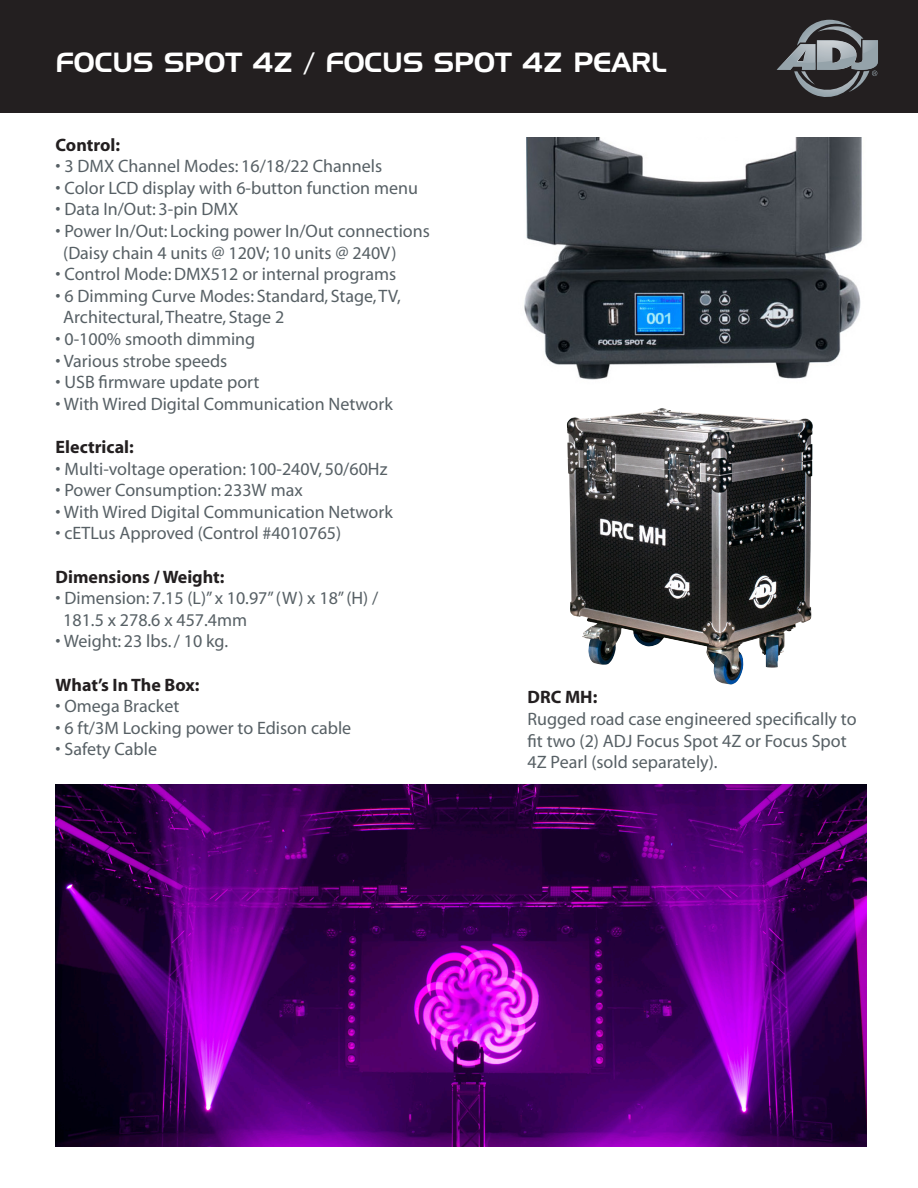
<style>
.page{position:relative;width:918px;height:1188px;background:#fff}
.page>*{position:absolute;margin:0;border:0;box-sizing:border-box;transform-origin:0 0}
.t1{font:27px "Handel Gothic BT";color:#fff}
.t2{font:18px/21.6px "Myriad";color:#576065}
.t3{font:700 18px "Myriad";color:#231f20}
</style>
<div class="page">
<div style="left:0;top:0;width:918px;height:113px;background:#231f20"></div>
<svg style="left:777px;top:20px;width:101px;height:77px"></svg>
<img style="left:524px;top:137px;width:338px;height:243px">
<img style="left:566px;top:409px;width:247px;height:276px">
<img style="left:56px;top:784px;width:811px;height:362px">
<p class="t1" style="left:56px;top:46px;width:612px">FOCUS SPOT 4Z / FOCUS SPOT 4Z PEARL</p>
<p class="t3" style="left:56px;top:135px;width:66px">Control:</p>
<p class="t2" style="left:56px;top:156px;width:328px">• 3 DMX Channel Modes: 16/18/22 Channels</p>
<p class="t2" style="left:56px;top:178px;width:364px">• Color LCD display with 6-button function menu</p>
<p class="t2" style="left:56px;top:199px;width:184px">• Data In/Out: 3-pin DMX</p>
<p class="t2" style="left:56px;top:221px;width:376px">• Power In/Out: Locking power In/Out connections</p>
<p class="t2" style="left:63px;top:243px;width:335px">(Daisy chain 4 units @ 120V; 10 units @ 240V)</p>
<p class="t2" style="left:56px;top:264px;width:342px">• Control Mode: DMX512 or internal programs</p>
<p class="t2" style="left:56px;top:286px;width:347px">• 6 Dimming Curve Modes: Standard, Stage, TV,</p>
<p class="t2" style="left:63px;top:307px;width:223px">Architectural, Theatre, Stage 2</p>
<p class="t2" style="left:56px;top:329px;width:201px">• 0-100% smooth dimming</p>
<p class="t2" style="left:56px;top:351px;width:173px">• Various strobe speeds</p>
<p class="t2" style="left:56px;top:372px;width:205px">• USB firmware update port</p>
<p class="t2" style="left:56px;top:394px;width:339px">• With Wired Digital Communication Network</p>
<p class="t3" style="left:56px;top:438px;width:80px">Electrical:</p>
<p class="t2" style="left:56px;top:459px;width:333px">• Multi-voltage operation: 100-240V, 50/60Hz</p>
<p class="t2" style="left:56px;top:480px;width:249px">• Power Consumption: 233W max</p>
<p class="t2" style="left:56px;top:502px;width:339px">• With Wired Digital Communication Network</p>
<p class="t2" style="left:56px;top:523px;width:287px">• cETLus Approved (Control #4010765)</p>
<p class="t3" style="left:56px;top:567px;width:170px">Dimensions / Weight:</p>
<p class="t2" style="left:56px;top:588px;width:324px">• Dimension: 7.15 (L)” x 10.97” (W) x 18” (H) /</p>
<p class="t2" style="left:63px;top:610px;width:185px">181.5 x 278.6 x 457.4mm</p>
<p class="t2" style="left:56px;top:631px;width:174px">• Weight: 23 lbs. / 10 kg.</p>
<p class="t3" style="left:56px;top:675px;width:145px">What’s In The Box:</p>
<p class="t2" style="left:56px;top:696px;width:125px">• Omega Bracket</p>
<p class="t2" style="left:56px;top:718px;width:297px">• 6 ft/3M Locking power to Edison cable</p>
<p class="t2" style="left:56px;top:739px;width:103px">• Safety Cable</p>
<p class="t3" style="left:528px;top:688px;width:71px">DRC MH:</p>
<p class="t2" style="left:528px;top:709px;width:331px">Rugged road case engineered specifically to fit two (2) ADJ Focus Spot 4Z or Focus Spot<br>4Z Pearl (sold separately).</p>
</div>
